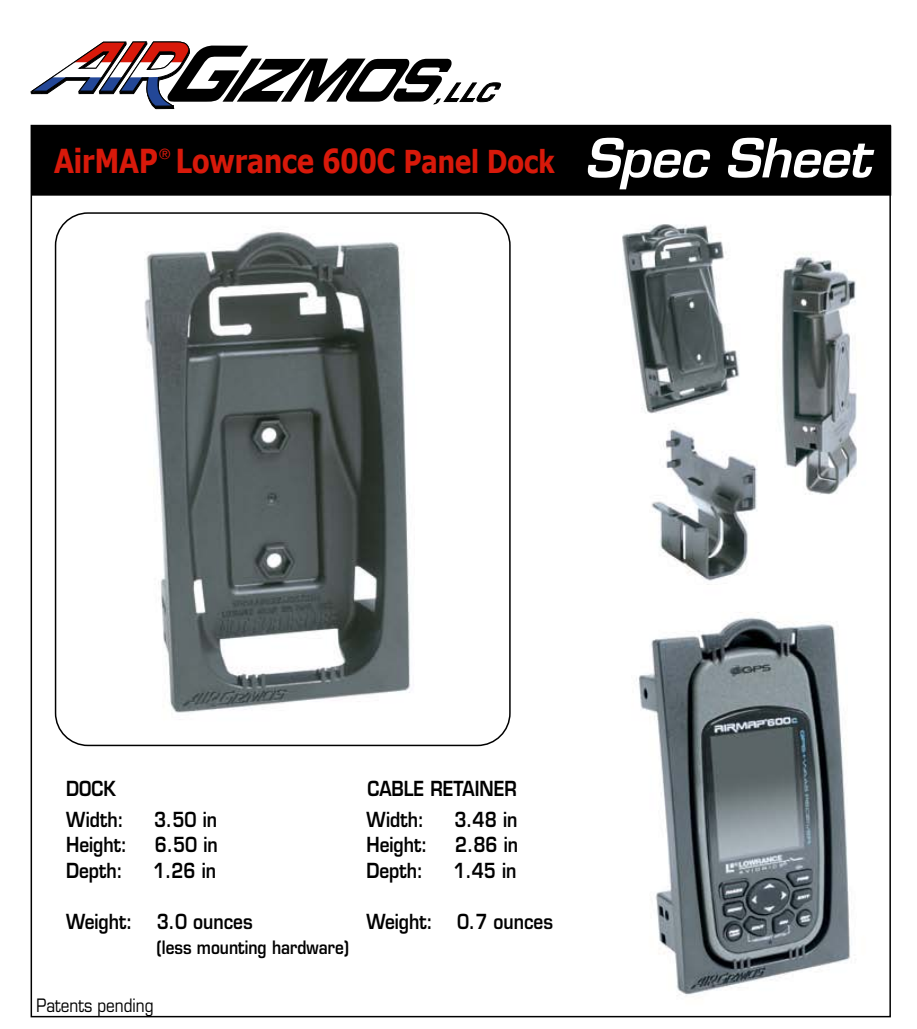
<style>
.page{position:relative;width:917px;height:1029px;background:#fff}
.page>*{position:absolute;margin:0;border:0;box-sizing:border-box;transform-origin:0 0}
.t1{font:italic 600 52.5px "Eurostile";letter-spacing:-.015em;color:#fff}
.t2{font:700 33px "Verdana";letter-spacing:-.025em;color:#d8190a;scale:.8 1}
.t3{font:600 20.25px "Eurostile";color:#000;scale:.85 1}
.t4{font:600 18px "Eurostile";color:#000;scale:.85 1}
.t5{font:18px "Eurostile";color:#000;scale:.85 1}
.t6{font:14.25px "Helvetica Neue";color:#d8190a}
.s1{font-size:31.5px}
</style>
<div class="page">
<img style="left:30px;top:109px;width:862px;height:909px">
<div style="left:32px;top:125px;width:858px;height:71px;background:#000"></div>
<svg style="left:54px;top:212px;width:457px;height:533px"></svg>
<svg style="left:30px;top:41px;width:472px;height:68px"></svg>
<p class="t2" style="left:54px;top:140px;width:627px">AirMAP Lowrance 600C <span class="s1">Panel Dock</span></p>
<p class="t6" style="left:159px;top:145px;width:13px">®</p>
<p class="t1" style="left:584px;top:125px;width:287px">Spec Sheet</p>
<p class="t3" style="left:66px;top:775px;width:60px">DOCK</p>
<p class="t3" style="left:367px;top:775px;width:177px">CABLE RETAINER</p>
<p class="t3" style="left:66px;top:807px;width:69px">Width:</p>
<p class="t3" style="left:154px;top:807px;width:75px">3.50 in</p>
<p class="t3" style="left:66px;top:832px;width:73px">Height:</p>
<p class="t3" style="left:155px;top:832px;width:75px">6.50 in</p>
<p class="t3" style="left:66px;top:858px;width:68px">Depth:</p>
<p class="t3" style="left:153px;top:858px;width:75px">1.26 in</p>
<p class="t3" style="left:66px;top:909px;width:221px">Weight: 3.0 ounces</p>
<p class="t4" style="left:156px;top:936px;width:228px">(less mounting hardware)</p>
<p class="t5" style="left:36px;top:994px;width:139px">Patents pending</p>
<p class="t3" style="left:366px;top:807px;width:69px">Width:</p>
<p class="t3" style="left:454px;top:807px;width:75px">3.48 in</p>
<p class="t3" style="left:366px;top:832px;width:73px">Height:</p>
<p class="t3" style="left:455px;top:832px;width:75px">2.86 in</p>
<p class="t3" style="left:366px;top:858px;width:68px">Depth:</p>
<p class="t3" style="left:453px;top:858px;width:75px">1.45 in</p>
<p class="t3" style="left:366px;top:909px;width:221px">Weight: 0.7 ounces</p>
</div>
